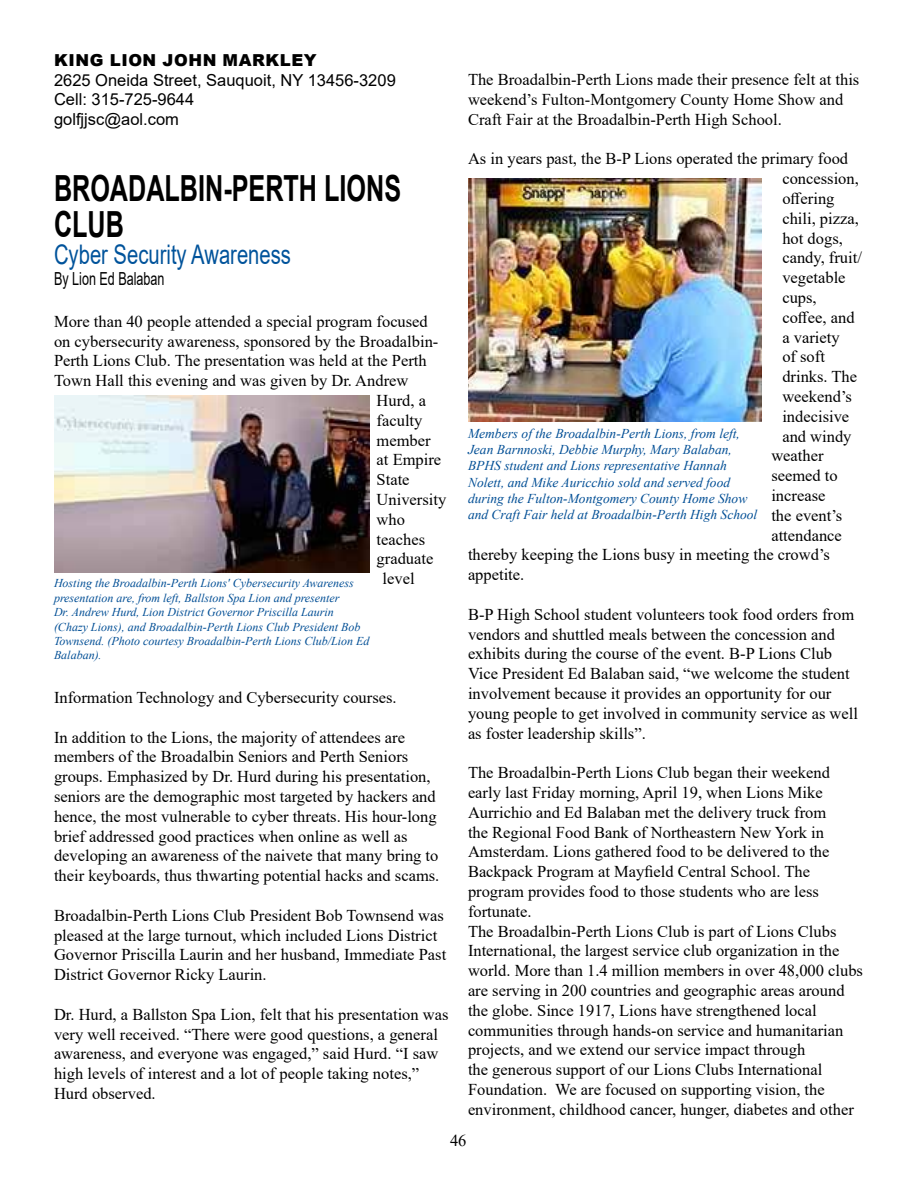
<style>
.page{position:relative;width:918px;height:1188px;background:#fff}
.page>*{position:absolute;margin:0;border:0;box-sizing:border-box;transform-origin:0 0}
.Title_2{font:700 36px/36px "Arial";color:#000;scale:.7 1}
.Title_2-2{font:27px "Arial";color:#00539b;scale:.75 1}
.Title_2-3{font:18px "Arial";color:#000;scale:.7 1}
.Title_2-4{font:16.5px/19.8px "Times New Roman";color:#000}
.Title_2-5{font:16.5px "Arial";color:#000}
.Title_2-6{font:900 16.5px "Arial";letter-spacing:.035em;color:#000}
.Paragraph_Style_1{font:italic 13.5px/16.2px "Times New Roman";color:#004e95}
.Paragraph_Style_1-2{font:italic 12px/14.4px "Times New Roman";color:#004e95}
</style>
<div class="page">
<img style="left:54px;top:395px;width:316px;height:177px">
<img style="left:468px;top:179px;width:293px;height:243px">
<p class="Title_2-6" style="left:54px;top:48px;width:264px">KING LION JOHN MARKLEY</p>
<p class="Title_2-5" style="left:54px;top:68px;width:343px">2625 Oneida Street, Sauquoit, NY 13456-3209</p>
<p class="Title_2-5" style="left:54px;top:88px;width:142px">Cell: 315-725-9644</p>
<p class="Title_2-5" style="left:54px;top:108px;width:126px">golfjjsc@aol.com</p>
<p class="Title_2" style="left:54px;top:171px;width:497px">BROADALBIN-PERTH LIONS<br>CLUB</p>
<p class="Title_2-2" style="left:54px;top:236px;width:318px">Cyber Security Awareness</p>
<p class="Title_2-3" style="left:54px;top:267px;width:160px">By Lion Ed Balaban</p>
<p class="Title_2-4" style="left:54px;top:311px;width:375px">More than 40 people attended a special program focused</p>
<p class="Title_2-4" style="left:54px;top:331px;width:386px">on cybersecurity awareness, sponsored by the Broadalbin-</p>
<p class="Title_2-4" style="left:54px;top:350px;width:374px">Perth Lions Club. The presentation was held at the Perth</p>
<p class="Title_2-4" style="left:54px;top:370px;width:356px">Town Hall this evening and was given by Dr. Andrew</p>
<p class="Title_2-4" style="left:377px;top:390px;width:51px">Hurd, a</p>
<p class="Title_2-4" style="left:377px;top:410px;width:47px">faculty</p>
<p class="Title_2-4" style="left:377px;top:430px;width:56px">member</p>
<p class="Title_2-4" style="left:377px;top:449px;width:66px">at Empire</p>
<p class="Title_2-4" style="left:377px;top:469px;width:34px">State</p>
<p class="Title_2-4" style="left:377px;top:489px;width:71px">University</p>
<p class="Title_2-4" style="left:377px;top:509px;width:30px">who</p>
<p class="Title_2-4" style="left:377px;top:529px;width:50px">teaches</p>
<p class="Title_2-4" style="left:377px;top:548px;width:58px">graduate</p>
<p class="Title_2-4" style="left:383px;top:568px;width:34px">level</p>
<p class="Paragraph_Style_1-2" style="left:54px;top:576px;width:317px">Hosting the Broadalbin-Perth Lions' Cybersecurity Awareness presentation are, from left, Ballston Spa Lion and presenter<br>Dr. Andrew Hurd, Lion District Governor Priscilla Laurin (Chazy Lions), and Broadalbin-Perth Lions Club President Bob Townsend. (Photo courtesy Broadalbin-Perth Lions Club/Lion Ed Balaban).</p>
<p class="Title_2-4" style="left:54px;top:687px;width:344px">Information Technology and Cybersecurity courses.</p>
<p class="Title_2-4" style="left:54px;top:727px;width:387px">In addition to the Lions, the majority of attendees are members of the Broadalbin Seniors and Perth Seniors groups. Emphasized by Dr. Hurd during his presentation, seniors are the demographic most targeted by hackers and hence, the most vulnerable to cyber threats. His hour-long brief addressed good practices when online as well as developing an awareness of the naivete that many bring to their keyboards, thus thwarting potential hacks and scams.</p>
<p class="Title_2-4" style="left:54px;top:905px;width:394px">Broadalbin-Perth Lions Club President Bob Townsend was pleased at the large turnout, which included Lions District Governor Priscilla Laurin and her husband, Immediate Past District Governor Ricky Laurin.</p>
<p class="Title_2-4" style="left:54px;top:1004px;width:396px">Dr. Hurd, a Ballston Spa Lion, felt that his presentation was very well received. “There were good questions, a general awareness, and everyone was engaged,” said Hurd. “I saw high levels of interest and a lot of people taking notes,” Hurd observed.</p>
<p class="Title_2-4" style="left:468px;top:69px;width:393px">The Broadalbin-Perth Lions made their presence felt at this weekend’s Fulton-Montgomery County Home Show and<br>Craft Fair at the Broadalbin-Perth High School.</p>
<p class="Title_2-4" style="left:468px;top:148px;width:382px">As in years past, the B-P Lions operated the primary food</p>
<p class="Title_2-4" style="left:782px;top:168px;width:78px">concession,</p>
<p class="Title_2-4" style="left:782px;top:188px;width:54px">offering</p>
<p class="Title_2-4" style="left:782px;top:208px;width:78px">chili, pizza,</p>
<p class="Title_2-4" style="left:782px;top:228px;width:62px">hot dogs,</p>
<p class="Title_2-4" style="left:782px;top:247px;width:81px">candy, fruit/</p>
<p class="Title_2-4" style="left:782px;top:267px;width:65px">vegetable</p>
<p class="Title_2-4" style="left:782px;top:287px;width:36px">cups,</p>
<p class="Title_2-4" style="left:782px;top:307px;width:74px">coffee, and</p>
<p class="Title_2-4" style="left:782px;top:327px;width:59px">a variety</p>
<p class="Title_2-4" style="left:782px;top:346px;width:44px">of soft</p>
<p class="Title_2-4" style="left:782px;top:366px;width:76px">drinks. The</p>
<p class="Title_2-4" style="left:782px;top:386px;width:71px">weekend’s</p>
<p class="Title_2-4" style="left:782px;top:406px;width:68px">indecisive</p>
<p class="Title_2-4" style="left:782px;top:426px;width:71px">and windy</p>
<p class="Title_2-4" style="left:771px;top:445px;width:54px">weather</p>
<p class="Title_2-4" style="left:771px;top:465px;width:68px">seemed to</p>
<p class="Title_2-4" style="left:771px;top:485px;width:56px">increase</p>
<p class="Title_2-4" style="left:771px;top:505px;width:73px">the event’s</p>
<p class="Title_2-4" style="left:771px;top:525px;width:72px">attendance</p>
<p class="Title_2-4" style="left:468px;top:544px;width:363px">thereby keeping the Lions busy in meeting the crowd’s</p>
<p class="Title_2-4" style="left:468px;top:564px;width:58px">appetite.</p>
<p class="Title_2-4" style="left:468px;top:604px;width:392px">B-P High School student volunteers took food orders from vendors and shuttled meals between the concession and exhibits during the course of the event. B-P Lions Club Vice President Ed Balaban said, “we welcome the student involvement because it provides an opportunity for our young people to get involved in community service as well as foster leadership skills”.</p>
<p class="Title_2-4" style="left:468px;top:762px;width:364px">The Broadalbin-Perth Lions Club began their weekend early last Friday morning, April 19, when Lions Mike Aurrichio and Ed Balaban met the delivery truck from the Regional Food Bank of Northeastern New York in Amsterdam. Lions gathered food to be delivered to the Backpack Program at Mayfield Central School. The program provides food to those students who are less fortunate.</p>
<p class="Title_2-4" style="left:468px;top:921px;width:397px">The Broadalbin-Perth Lions Club is part of Lions Clubs International, the largest service club organization in the world. More than 1.4 million members in over 48,000 clubs are serving in 200 countries and geographic areas around the globe. Since 1917, Lions have strengthened local communities through hands-on service and humanitarian projects, and we extend our service impact through<br>the generous support of our Lions Clubs International Foundation. We are focused on supporting vision, the environment, childhood cancer, hunger, diabetes and other</p>
<p class="Paragraph_Style_1" style="left:468px;top:425px;width:291px">Members of the Broadalbin-Perth Lions, from left, Jean Barnnoski, Debbie Murphy, Mary Balaban, BPHS student and Lions representative Hannah Nolett, and Mike Auricchio sold and served food during the Fulton-Montgomery County Home Show and Craft Fair held at Broadalbin-Perth High School</p>
<p class="Title_2-4" style="left:450px;top:1130px;width:18px">46</p>
</div>
